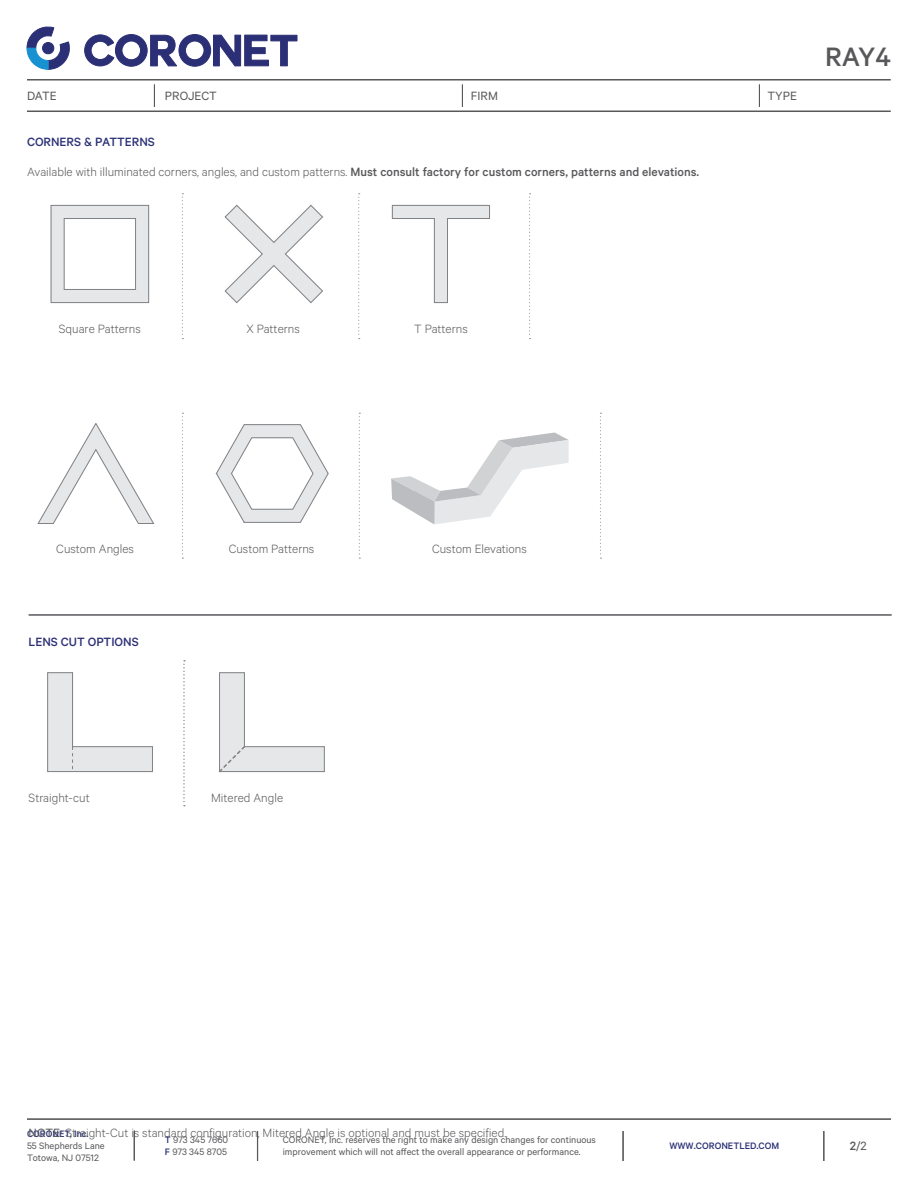
<style>
.page{position:relative;width:918px;height:1188px;background:#fff}
.page>*{position:absolute;margin:0;border:0;box-sizing:border-box;transform-origin:0 0}
.t1{font:500 30px "Calibre";color:#58585b}
.Paragraph_Style2{font:300 13.5px "Calibre";color:#58585b}
.t2{font:300 13.5px "Calibre";color:#57585b}
.t3{font:13.5px "Calibre";color:#58585b}
.Paragraph_Style10{font:500 13.5px "Calibre";color:#2b3176}
.t4{font:500 13.5px "Calibre";color:#2c2f75}
.t5{font:10.5px/12px "Calibre";color:#58585b}
.t6{font:500 10.5px "Calibre";color:#2b3176}
.s1{font-weight:500}
.s2{font-weight:400}
.s3{font-weight:500;color:#2b3176}
</style>
<div class="page">
<svg style="left:154px;top:84px;width:1px;height:23px"></svg>
<svg style="left:462px;top:84px;width:1px;height:23px"></svg>
<svg style="left:759px;top:84px;width:1px;height:23px"></svg>
<hr style="left:27px;top:1119px;width:864px;height:1px;background:#58585b">
<hr style="left:134px;top:1131px;width:1px;height:30px;background:#58585b">
<hr style="left:257px;top:1131px;width:1px;height:30px;background:#58585b">
<hr style="left:623px;top:1131px;width:1px;height:30px;background:#58585b">
<hr style="left:823px;top:1131px;width:1px;height:30px;background:#58585b">
<svg style="left:85px;top:35px;width:212px;height:31px"></svg>
<svg style="left:27px;top:27px;width:43px;height:42px"></svg>
<hr style="left:27px;top:79px;width:864px;height:2px;background:#58585b">
<hr style="left:27px;top:111px;width:864px;height:1px;background:#58585b">
<svg style="left:183px;top:660px;width:2px;height:146px"></svg>
<svg style="left:219px;top:672px;width:106px;height:100px"></svg>
<svg style="left:47px;top:672px;width:106px;height:100px"></svg>
<hr style="left:29px;top:614px;width:863px;height:2px;background:#57585b">
<svg style="left:182px;top:193px;width:1px;height:146px"></svg>
<svg style="left:358px;top:193px;width:2px;height:146px"></svg>
<svg style="left:529px;top:193px;width:2px;height:146px"></svg>
<svg style="left:359px;top:413px;width:1px;height:146px"></svg>
<svg style="left:600px;top:413px;width:1px;height:146px"></svg>
<svg style="left:182px;top:413px;width:1px;height:146px"></svg>
<svg style="left:392px;top:205px;width:98px;height:98px"></svg>
<svg style="left:216px;top:424px;width:113px;height:99px"></svg>
<svg style="left:51px;top:205px;width:98px;height:98px"></svg>
<div style="left:64px;top:218px;width:72px;height:72px;border:1px solid #808285"></div>
<svg style="left:225px;top:205px;width:98px;height:98px"></svg>
<svg style="left:38px;top:423px;width:116px;height:101px"></svg>
<svg style="left:391px;top:433px;width:178px;height:91px"></svg>
<p class="t3" style="left:27px;top:88px;width:31px">DATE</p>
<p class="t3" style="left:165px;top:88px;width:53px">PROJECT</p>
<p class="t3" style="left:471px;top:88px;width:28px">FIRM</p>
<p class="t3" style="left:768px;top:88px;width:31px">TYPE</p>
<p class="Paragraph_Style10" style="left:27px;top:134px;width:129px">CORNERS &amp; PATTERNS</p>
<p class="Paragraph_Style2" style="left:27px;top:164px;width:674px">Available with illuminated corners, angles, and custom patterns. <span class="s1">Must consult factory for custom corners, patterns and elevations.</span></p>
<h1 class="t1" style="left:825px;top:39px;width:67px">RAY4</h1>
<p class="Paragraph_Style2" style="left:59px;top:321px;width:83px">Square Patterns</p>
<p class="Paragraph_Style2" style="left:246px;top:321px;width:55px">X Patterns</p>
<p class="Paragraph_Style2" style="left:414px;top:321px;width:55px">T Patterns</p>
<p class="Paragraph_Style2" style="left:56px;top:541px;width:79px">Custom Angles</p>
<p class="Paragraph_Style2" style="left:229px;top:541px;width:87px">Custom Patterns</p>
<p class="t4" style="left:29px;top:634px;width:112px">LENS CUT OPTIONS</p>
<p class="t2" style="left:29px;top:790px;width:63px">Straight-cut</p>
<p class="t2" style="left:211px;top:790px;width:73px">Mitered Angle</p>
<p class="Paragraph_Style2" style="left:432px;top:541px;width:96px">Custom Elevations</p>
<p class="t2" style="left:29px;top:1125px;width:479px"><span class="s2">NOTE:</span> Straight-Cut is standard configuration, Mitered Angle is optional and must be specified.</p>
<p class="t6" style="left:27px;top:1128px;width:63px">CORONET, Inc.</p>
<p class="t5" style="left:27px;top:1139px;width:79px">55 Shepherds Lane<br>Totowa, NJ 07512</p>
<p class="t5" style="left:165px;top:1134px;width:65px"><span class="s3">T</span> 973 345 7660<br><span class="s3">F</span> 973 345 8705</p>
<p class="t5" style="left:283px;top:1134px;width:315px">CORONET, Inc. reserves the right to make any design changes for continuous improvement which will not affect the overall appearance or performance.</p>
<p class="t6" style="left:669px;top:1140px;width:111px">WWW.CORONETLED.COM</p>
<p class="t3" style="left:850px;top:1138px;width:18px"><span class="s1">2</span>/2</p>
</div>
